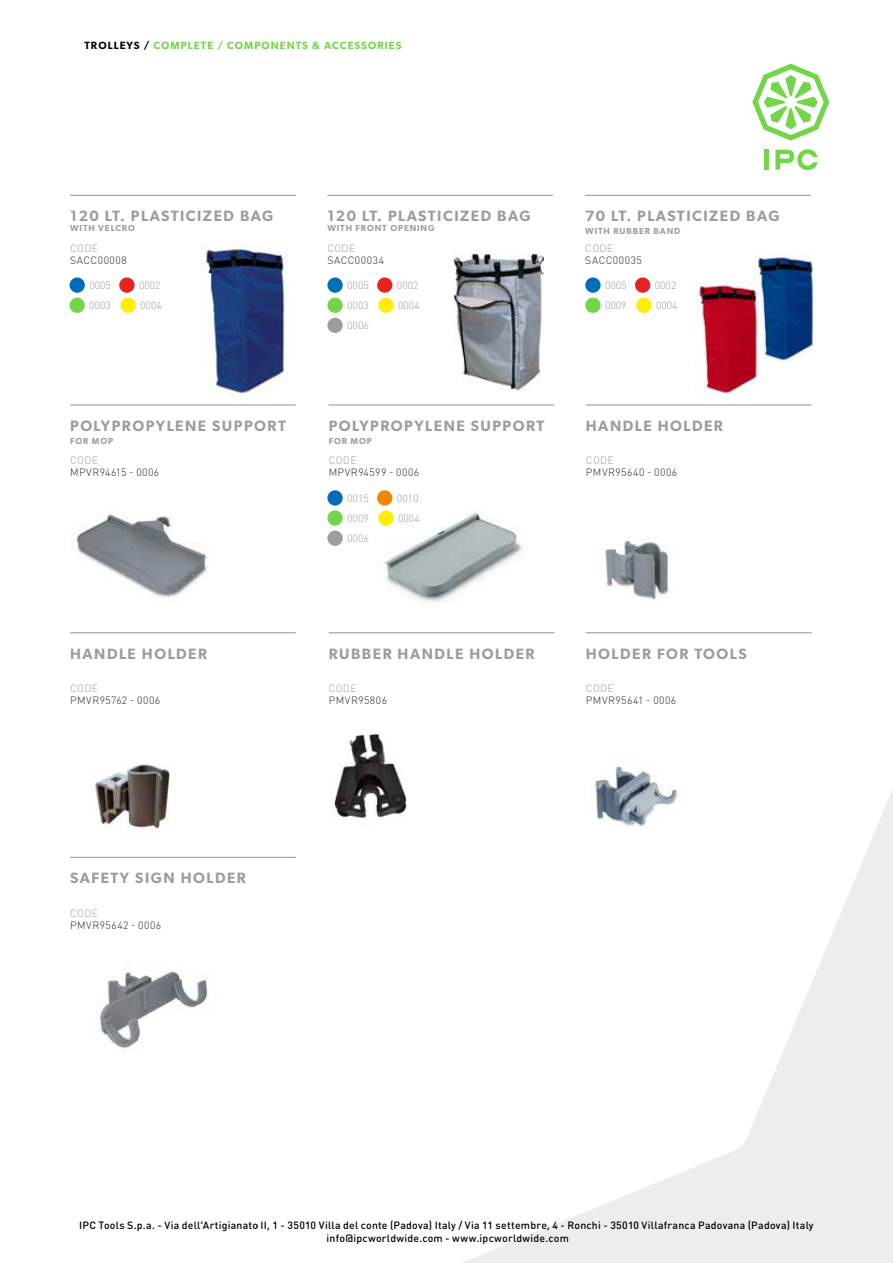
<style>
.page{position:relative;width:893px;height:1263px;background:#fff}
.page>*{position:absolute;margin:0;border:0;box-sizing:border-box;transform-origin:0 0}
.t1{font:600 15px "Gibson";letter-spacing:.1em;color:#9d9d9c}
.t2{font:500 10.5px/12.6px "DIN Round Pro";letter-spacing:.02em;color:#000;text-align:center}
.t3{font:300 10.5px "DIN Round Pro";letter-spacing:.045em;color:#282827}
.t4{font:300 10.5px "DIN Round Pro";color:#9d9d9c}
.t5{font:600 10.5px "Gibson";letter-spacing:.1em;color:#72d54a}
.t6{font:600 8.7px "Gibson";letter-spacing:.1em;color:#9d9d9c}
.s1{color:#000}
</style>
<div class="page">
<div style="left:764px;top:150px;width:5px;height:20px;background:#72d54a"></div>
<svg style="left:775px;top:149px;width:43px;height:21px"></svg>
<svg style="left:752px;top:64px;width:77px;height:77px"></svg>
<img style="left:754px;top:253px;width:62px;height:108px">
<img style="left:384px;top:492px;width:139px;height:110px">
<hr style="left:70px;top:404px;width:226px;height:2px;background:#9d9d9c">
<hr style="left:329px;top:404px;width:225px;height:2px;background:#9d9d9c">
<hr style="left:586px;top:404px;width:225px;height:2px;background:#9d9d9c">
<hr style="left:70px;top:632px;width:226px;height:1px;background:#9d9d9c">
<hr style="left:329px;top:632px;width:225px;height:1px;background:#9d9d9c">
<hr style="left:586px;top:632px;width:225px;height:1px;background:#9d9d9c">
<hr style="left:70px;top:857px;width:226px;height:1px;background:#9d9d9c">
<hr style="left:585px;top:195px;width:226px;height:1px;background:#9d9d9c">
<img style="left:696px;top:282px;width:65px;height:112px">
<hr style="left:327px;top:195px;width:226px;height:1px;background:#9d9d9c">
<hr style="left:70px;top:195px;width:226px;height:1px;background:#9d9d9c">
<img style="left:454px;top:254px;width:89px;height:136px">
<img style="left:201px;top:243px;width:87px;height:153px">
<img style="left:76px;top:508px;width:132px;height:90px">
<img style="left:605px;top:537px;width:65px;height:63px">
<img style="left:91px;top:764px;width:80px;height:70px">
<img style="left:333px;top:733px;width:63px;height:86px">
<img style="left:98px;top:967px;width:110px;height:82px">
<svg style="left:365px;top:765px;width:528px;height:498px"></svg>
<div style="left:70px;top:277px;width:15px;height:16px;background:#006db7;border-radius:50%"></div>
<div style="left:119px;top:277px;width:16px;height:16px;background:#e5231f;border-radius:50%"></div>
<div style="left:327px;top:277px;width:16px;height:16px;background:#006db7;border-radius:50%"></div>
<div style="left:377px;top:277px;width:15px;height:16px;background:#e5231f;border-radius:50%"></div>
<div style="left:585px;top:277px;width:16px;height:16px;background:#006db7;border-radius:50%"></div>
<div style="left:635px;top:277px;width:15px;height:16px;background:#e5231f;border-radius:50%"></div>
<div style="left:70px;top:298px;width:15px;height:15px;background:#72d54a;border-radius:50%"></div>
<div style="left:120px;top:298px;width:16px;height:15px;background:#fe0;border-radius:50%"></div>
<div style="left:327px;top:298px;width:16px;height:15px;background:#72d54a;border-radius:50%"></div>
<div style="left:378px;top:298px;width:16px;height:15px;background:#fe0;border-radius:50%"></div>
<div style="left:327px;top:318px;width:16px;height:15px;background:#9d9d9c;border-radius:50%"></div>
<div style="left:327px;top:490px;width:16px;height:16px;background:#006db7;border-radius:50%"></div>
<div style="left:377px;top:490px;width:15px;height:16px;background:#f18700;border-radius:50%"></div>
<div style="left:327px;top:510px;width:16px;height:16px;background:#72d54a;border-radius:50%"></div>
<div style="left:378px;top:510px;width:16px;height:16px;background:#fe0;border-radius:50%"></div>
<div style="left:327px;top:530px;width:16px;height:16px;background:#9d9d9c;border-radius:50%"></div>
<div style="left:585px;top:298px;width:16px;height:15px;background:#72d54a;border-radius:50%"></div>
<div style="left:636px;top:298px;width:15px;height:15px;background:#fe0;border-radius:50%"></div>
<p class="t5" style="left:84px;top:40px;width:319px"><span class="s1">TROLLEYS /</span> COMPLETE / COMPONENTS &amp; ACCESSORIES</p>
<h1 class="t1" style="left:70px;top:207px;width:205px">120 LT. PLASTICIZED BAG</h1>
<p class="t6" style="left:70px;top:223px;width:66px">WITH VELCRO</p>
<p class="t4" style="left:70px;top:241px;width:29px">CODE</p>
<p class="t3" style="left:70px;top:253px;width:58px">SACC00008</p>
<h1 class="t1" style="left:327px;top:207px;width:205px">120 LT. PLASTICIZED BAG</h1>
<p class="t6" style="left:327px;top:223px;width:109px">WITH FRONT OPENING</p>
<p class="t4" style="left:327px;top:241px;width:29px">CODE</p>
<p class="t3" style="left:327px;top:253px;width:58px">SACC00034</p>
<h1 class="t1" style="left:585px;top:207px;width:196px">70 LT. PLASTICIZED BAG</h1>
<p class="t6" style="left:585px;top:226px;width:97px">WITH RUBBER BAND</p>
<p class="t4" style="left:585px;top:241px;width:29px">CODE</p>
<p class="t3" style="left:585px;top:253px;width:58px">SACC00035</p>
<p class="t4" style="left:89px;top:278px;width:23px">0005</p>
<p class="t4" style="left:139px;top:278px;width:23px">0002</p>
<p class="t4" style="left:347px;top:278px;width:23px">0005</p>
<p class="t4" style="left:397px;top:278px;width:23px">0002</p>
<p class="t4" style="left:605px;top:278px;width:23px">0005</p>
<p class="t4" style="left:655px;top:278px;width:23px">0002</p>
<p class="t4" style="left:89px;top:298px;width:23px">0003</p>
<p class="t4" style="left:140px;top:298px;width:23px">0004</p>
<p class="t4" style="left:347px;top:298px;width:23px">0003</p>
<p class="t4" style="left:398px;top:298px;width:23px">0004</p>
<p class="t4" style="left:347px;top:318px;width:23px">0006</p>
<p class="t4" style="left:605px;top:298px;width:23px">0009</p>
<p class="t4" style="left:656px;top:298px;width:23px">0004</p>
<h1 class="t1" style="left:70px;top:417px;width:217px">POLYPROPYLENE SUPPORT</h1>
<p class="t6" style="left:70px;top:436px;width:45px">FOR MOP</p>
<p class="t4" style="left:70px;top:453px;width:29px">CODE</p>
<p class="t3" style="left:70px;top:465px;width:91px">MPVR94615 - 0006</p>
<h1 class="t1" style="left:329px;top:417px;width:217px">POLYPROPYLENE SUPPORT</h1>
<p class="t6" style="left:329px;top:436px;width:45px">FOR MOP</p>
<p class="t4" style="left:329px;top:453px;width:29px">CODE</p>
<p class="t3" style="left:329px;top:465px;width:92px">MPVR94599 - 0006</p>
<p class="t4" style="left:347px;top:491px;width:23px">0015</p>
<p class="t4" style="left:397px;top:491px;width:23px">0010</p>
<p class="t4" style="left:347px;top:511px;width:23px">0009</p>
<p class="t4" style="left:398px;top:511px;width:23px">0004</p>
<p class="t4" style="left:347px;top:531px;width:23px">0006</p>
<h1 class="t1" style="left:586px;top:417px;width:138px">HANDLE HOLDER</h1>
<p class="t4" style="left:586px;top:453px;width:29px">CODE</p>
<p class="t3" style="left:586px;top:465px;width:93px">PMVR95640 - 0006</p>
<h1 class="t1" style="left:70px;top:645px;width:138px">HANDLE HOLDER</h1>
<h1 class="t1" style="left:329px;top:645px;width:207px">RUBBER HANDLE HOLDER</h1>
<h1 class="t1" style="left:586px;top:645px;width:162px">HOLDER FOR TOOLS</h1>
<p class="t4" style="left:70px;top:681px;width:29px">CODE</p>
<p class="t3" style="left:70px;top:693px;width:92px">PMVR95762 - 0006</p>
<p class="t4" style="left:329px;top:681px;width:29px">CODE</p>
<p class="t3" style="left:329px;top:693px;width:60px">PMVR95806</p>
<p class="t4" style="left:586px;top:681px;width:29px">CODE</p>
<p class="t3" style="left:586px;top:693px;width:92px">PMVR95641 - 0006</p>
<h1 class="t1" style="left:70px;top:869px;width:177px">SAFETY SIGN HOLDER</h1>
<p class="t4" style="left:70px;top:907px;width:29px">CODE</p>
<p class="t3" style="left:70px;top:919px;width:93px">PMVR95642 - 0006</p>
<p class="t2" style="left:79px;top:1219px;width:736px">IPC Tools S.p.a. - Via dell’Artigianato II, 1 - 35010 Villa del conte (Padova) Italy / Via 11 settembre, 4 - Ronchi - 35010 Villafranca Padovana (Padova) Italy info@ipcworldwide.com - www.ipcworldwide.com</p>
</div>
